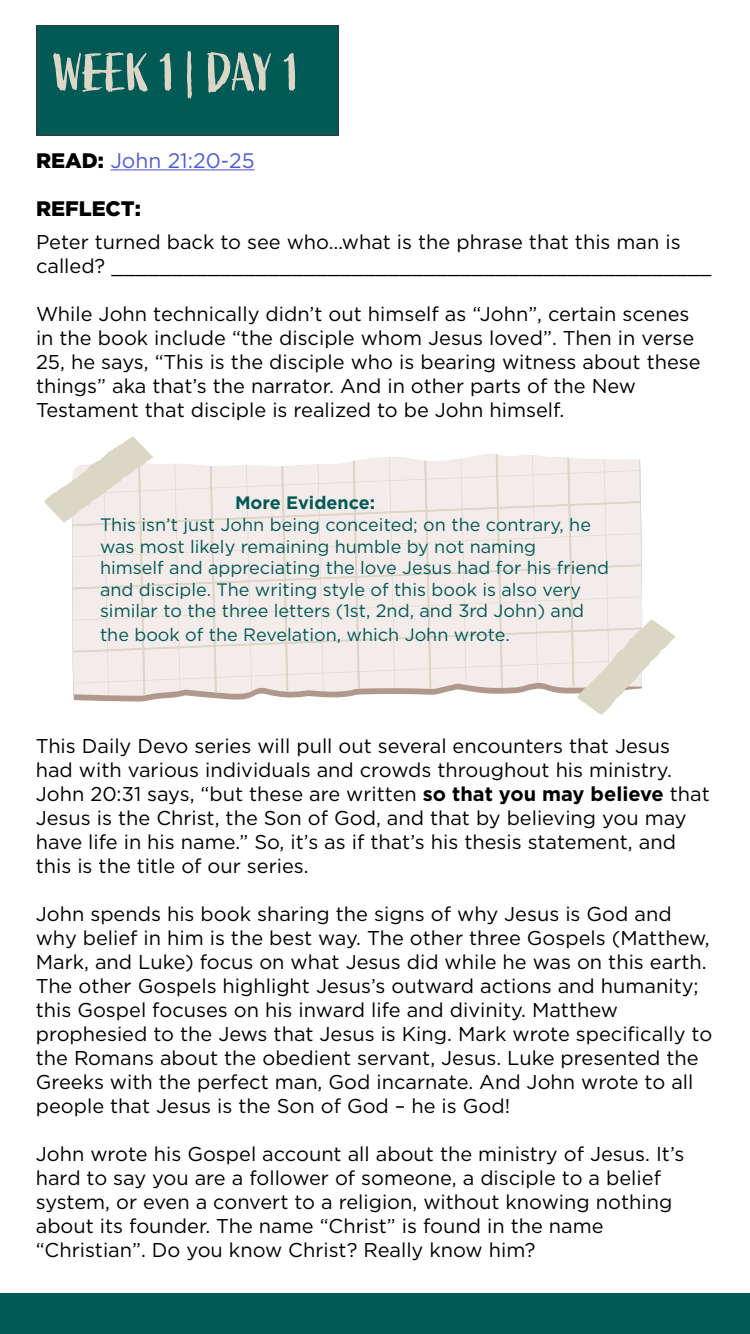
<style>
.page{position:relative;width:750px;height:1334px;background:#fff}
.page>*{position:absolute;margin:0;border:0;box-sizing:border-box;transform-origin:0 0}
.t1{font:53px "Active";color:#dcd6c6}
.t2{font:21px "Gotham";color:#4f5cd6}
.t3{font:900 21px "Gotham";color:#000}
.t4{font:20px/24px "Gotham";color:#000}
.t5{font:18px/21.6px "Gotham";color:#025a56}
.t6{font:700 18px "Gotham";color:#025a56}
.s1{font-weight:900;color:#000}
.s2{font-weight:700}
</style>
<div class="page">
<svg style="left:44px;top:436px;width:632px;height:279px"></svg>
<hr style="left:110px;top:169px;width:145px;height:1px;background:#4f5cd6">
<div style="left:0;top:1293px;width:750px;height:41px;background:#025a56"></div>
<div style="left:36px;top:25px;width:303px;height:111px;background:#025a56;border:1px solid #3c3838"></div>
<h1 class="t1" style="left:54px;top:43px;width:247px">WEEK 1 | DAY 1</h1>
<p class="t2" style="left:36px;top:147px;width:220px"><span class="s1">READ:</span> John 21:20-25</p>
<p class="t3" style="left:36px;top:194px;width:106px">REFLECT:</p>
<p class="t4" style="left:36px;top:229px;width:677px">Peter turned back to see who…what is the phrase that this man is called? __________________________________________________</p>
<p class="t4" style="left:36px;top:301px;width:666px">While John technically didn’t out himself as “John”, certain scenes in the book include “the disciple whom Jesus loved”. Then in verse 25, he says, “This is the disciple who is bearing witness about these things” aka that’s the narrator. And in other parts of the New Testament that disciple is realized to be John himself.</p>
<p class="t6" style="left:235px;top:491px;width:142px">More Evidence:</p>
<p class="t5" style="left:100px;top:513px;width:511px">This isn’t just John being conceited; on the contrary, he was most likely remaining humble by not naming<br>himself and appreciating the love Jesus had for his friend and disciple. The writing style of this book is also very similar to the three letters (1st, 2nd, and 3rd John) and</p>
<p class="t5" style="left:100px;top:624px;width:411px">the book of the Revelation, which John wrote.</p>
<p class="t4" style="left:36px;top:733px;width:676px">This Daily Devo series will pull out several encounters that Jesus had with various individuals and crowds throughout his ministry.<br>John 20:31 says, “but these are written <span class="s2">so that you may believe</span> that Jesus is the Christ, the Son of God, and that by believing you may have life in his name.” So, it’s as if that’s his thesis statement, and this is the title of our series.</p>
<p class="t4" style="left:36px;top:901px;width:678px">John spends his book sharing the signs of why Jesus is God and why belief in him is the best way. The other three Gospels (Matthew, Mark, and Luke) focus on what Jesus did while he was on this earth.<br>The other Gospels highlight Jesus’s outward actions and humanity; this Gospel focuses on his inward life and divinity. Matthew prophesied to the Jews that Jesus is King. Mark wrote specifically to the Romans about the obedient servant, Jesus. Luke presented the Greeks with the perfect man, God incarnate. And John wrote to all people that Jesus is the Son of God – he is God!</p>
<p class="t4" style="left:36px;top:1141px;width:650px">John wrote his Gospel account all about the ministry of Jesus. It’s hard to say you are a follower of someone, a disciple to a belief system, or even a convert to a religion, without knowing nothing about its founder. The name “Christ” is found in the name “Christian”. Do you know Christ? Really know him?</p>
</div>
